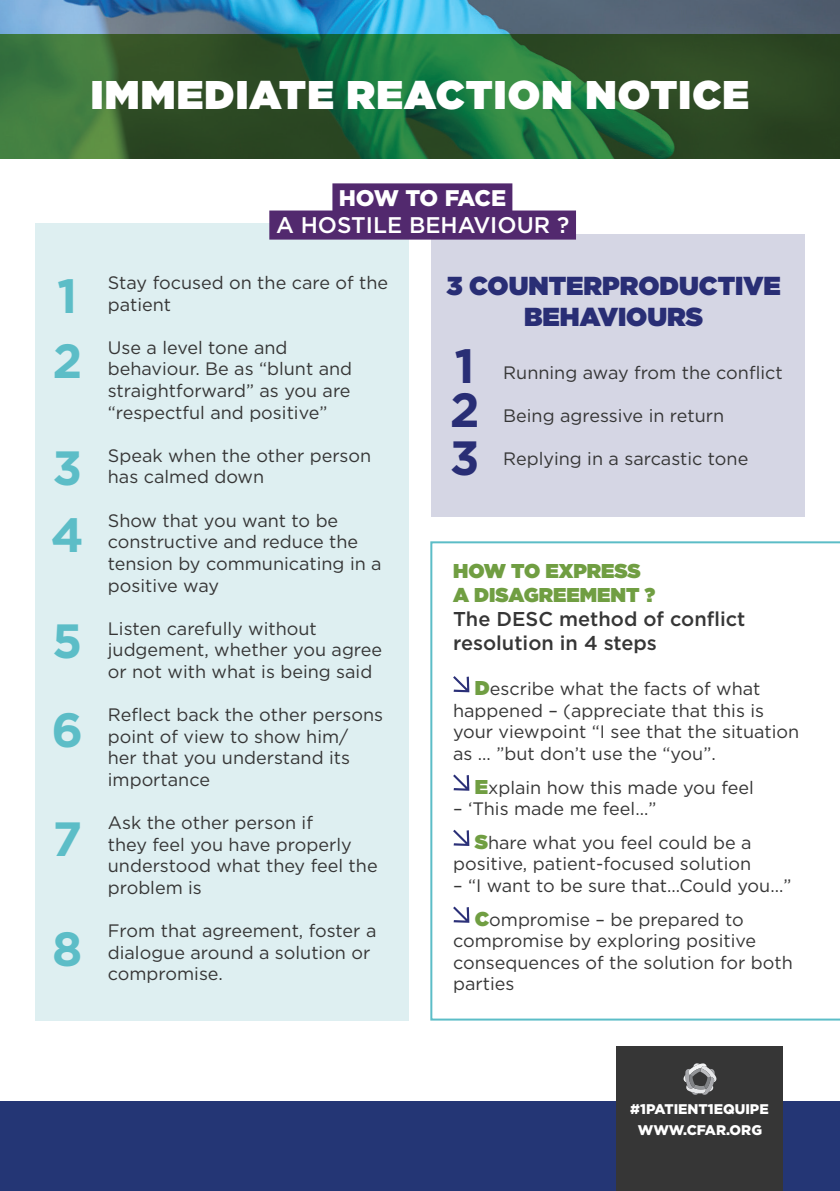
<style>
.page{position:relative;width:840px;height:1191px;background:#fff}
.page>*{position:absolute;margin:0;border:0;box-sizing:border-box;transform-origin:0 0}
.t1{font:700 48px/64.4px "Gotham HTF";color:#5cbdc7}
.t2{font:700 48px/43.4px "Gotham HTF";color:#292e75}
.t3{font:900 40px "Gotham HTF";letter-spacing:.03em;color:#fff}
.t4{font:900 26px/31.2px "Gotham HTF";color:#292e75;text-align:center}
.t5{font:500 22.6px "Gotham HTF";color:#fff}
.t6{font:900 22.6px "Gotham HTF";letter-spacing:-.035em;color:#fff}
.t7{font:500 20px/24px "Gotham HTF";color:#363636}
.t8{font:900 20px/24px "Gotham HTF";color:#709e42}
.t9{font:18px/21.6px "Gotham HTF";color:#363636}
.t10{font:900 14px "Gotham HTF";color:#fff}
.s1{font-weight:900;font-size:20px;color:#709e42}
</style>
<div class="page">
<div style="left:35px;top:223px;width:373px;height:797px;background:#deeff1"></div>
<div style="left:431px;top:235px;width:373px;height:282px;background:#d5d6e4"></div>
<div style="left:332px;top:183px;width:180px;height:29px;background:#52296e"></div>
<div style="left:269px;top:210px;width:306px;height:30px;background:#52296e"></div>
<div style="left:0;top:1100px;width:839px;height:91px;background:#243675"></div>
<img style="left:0;top:0;width:839px;height:34px">
<svg style="left:0;top:34px;width:839px;height:124px;background:#2b6031"></svg>
<svg style="left:430px;top:541px;width:409px;height:479px"></svg>
<div style="left:616px;top:1046px;width:166px;height:145px;background:#363636"></div>
<svg style="left:683px;top:1063px;width:33px;height:32px"></svg>
<h2 class="t3" style="left:91px;top:72px;width:659px">IMMEDIATE REACTION NOTICE</h2>
<p class="t6" style="left:338px;top:185px;width:169px">HOW TO FACE</p>
<p class="t5" style="left:276px;top:216px;width:294px">A HOSTILE BEHAVIOUR ?</p>
<p class="t9" style="left:108px;top:272px;width:282px">Stay focused on the care of the patient</p>
<p class="t9" style="left:108px;top:337px;width:246px">Use a level tone and behaviour. Be as “blunt and straightforward” as you are “respectful and positive”</p>
<p class="t9" style="left:108px;top:445px;width:265px">Speak when the other person has calmed down</p>
<p class="t9" style="left:108px;top:510px;width:275px">Show that you want to be constructive and reduce the tension by communicating in a positive way</p>
<p class="t9" style="left:108px;top:618px;width:276px">Listen carefully without judgement, whether you agree or not with what is being said</p>
<p class="t9" style="left:108px;top:704px;width:277px">Reflect back the other persons point of view to show him/<br>her that you understand its importance</p>
<p class="t9" style="left:108px;top:812px;width:271px">Ask the other person if<br>they feel you have properly understood what they feel the problem is</p>
<p class="t9" style="left:108px;top:920px;width:270px">From that agreement, foster a dialogue around a solution or compromise.</p>
<h3 class="t4" style="left:446px;top:270px;width:335px">3 COUNTERPRODUCTIVE<br>BEHAVIOURS</h3>
<h1 class="t1" style="left:52px;top:264px;width:31px">1<br>2</h1>
<h1 class="t2" style="left:449px;top:345px;width:31px">1<br>2</h1>
<p class="t9" style="left:503px;top:362px;width:281px">Running away from the conflict</p>
<p class="t9" style="left:503px;top:405px;width:222px">Being agressive in return</p>
<p class="t9" style="left:503px;top:448px;width:246px">Replying in a sarcastic tone</p>
<h1 class="t1" style="left:52px;top:436px;width:31px">3</h1>
<h1 class="t2" style="left:449px;top:437px;width:31px">3</h1>
<h1 class="t1" style="left:51px;top:483px;width:35px;line-height:105px">4<br>5</h1>
<p class="t8" style="left:453px;top:558px;width:203px">HOW TO EXPRESS<br>A DISAGREEMENT ?</p>
<p class="t7" style="left:453px;top:608px;width:294px">The DESC method of conflict resolution in 4 steps</p>
<p class="t9" style="left:453px;top:678px;width:347px;text-indent:22px"><span class="s1">D</span>escribe what the facts of what happened – (appreciate that this is your viewpoint “I see that the situation as … ”but don’t use the “you”.</p>
<p class="t9" style="left:474px;top:777px;width:280px"><span class="s1">E</span>xplain how this made you feel</p>
<p class="t9" style="left:474px;top:792px;width:278px;line-height:33.6px;text-indent:-22px">– ‘This made me feel…”<br><span class="s1">S</span>hare what you feel could be a</p>
<p class="t9" style="left:453px;top:854px;width:299px">positive, patient-focused solution</p>
<p class="t9" style="left:474px;top:869px;width:318px;line-height:33.6px;text-indent:-22px">– “I want to be sure that…Could you…”<br><span class="s1">C</span>ompromise – be prepared to</p>
<p class="t9" style="left:453px;top:930px;width:341px">compromise by exploring positive consequences of the solution for both parties</p>
<h1 class="t1" style="left:51px;top:698px;width:33px">6</h1>
<h1 class="t1" style="left:52px;top:807px;width:31px">7</h1>
<h1 class="t1" style="left:52px;top:916px;width:32px">8</h1>
<p class="t10" style="left:630px;top:1100px;width:140px">#1PATIENT1EQUIPE</p>
<p class="t10" style="left:637px;top:1121px;width:126px">WWW.CFAR.ORG</p>
</div>
